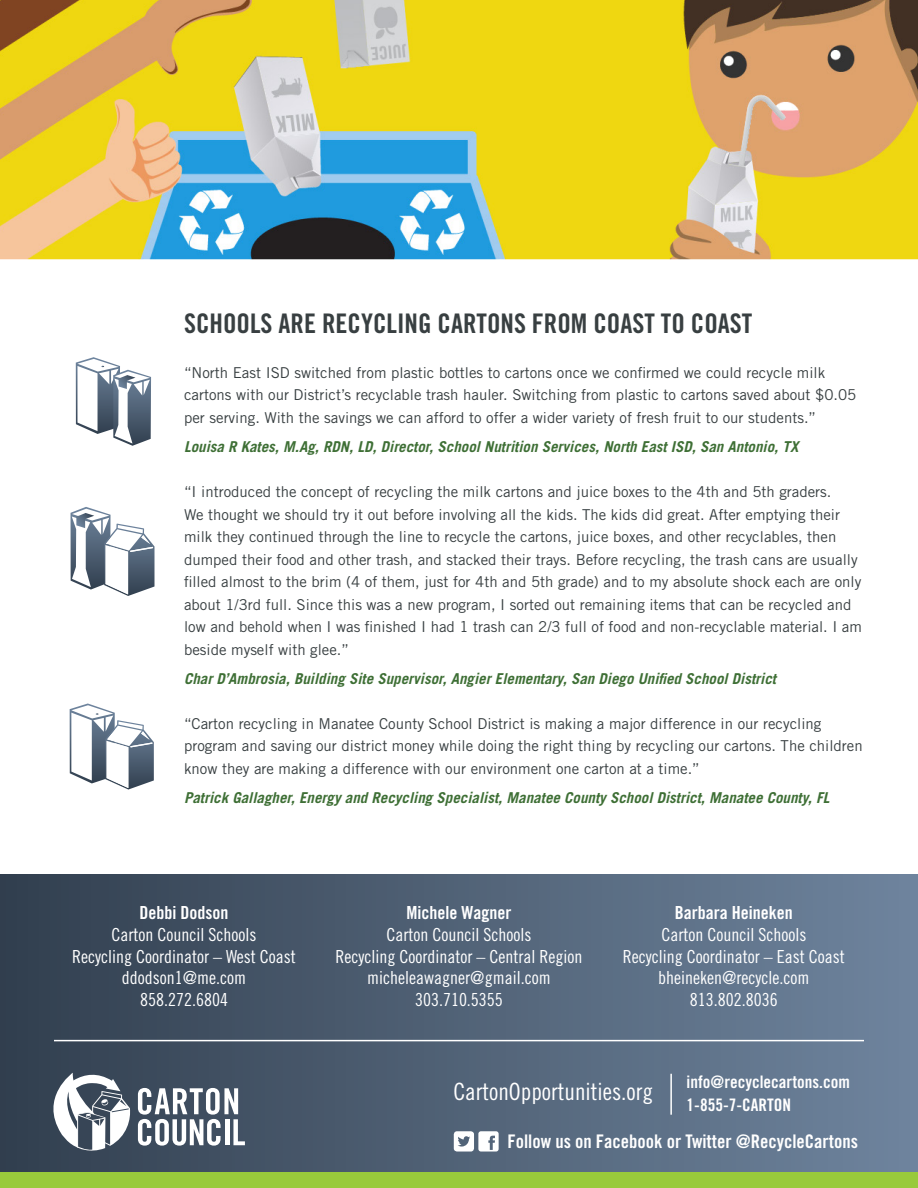
<style>
.page{position:relative;width:918px;height:1188px;background:#fff}
.page>*{position:absolute;margin:0;border:0;box-sizing:border-box;transform-origin:0 0}
.t1{font:27px "Trade Gothic Bold Cond Twenty";color:#383f41}
.t2{font:23.85px "Trade Gothic Cond Eighteen";color:#fff}
.t3{font:18.75px "Trade Gothic Bold Cond Twenty";color:#fff}
.t4{font:18px/21.6px "Trade Gothic Cond Eighteen";color:#fff;text-align:center}
.t5{font:18px "Trade Gothic Bold Cond Twenty";color:#fff}
.t6{font:17.25px "Trade Gothic Bold Cond Twenty";color:#fff}
.t7{font:15px/22.5px "Trade Gothic";color:#383f41}
.t8{font:italic 700 15px "Trade Gothic";color:#3e6f35}
</style>
<div class="page">
<div style="left:0;top:875px;width:918px;height:313px;background:linear-gradient(to right,#33404f,#70859f)"></div>
<hr style="left:54px;top:1040px;width:810px;height:1px;background:#fff">
<img style="left:0;top:0;width:918px;height:259px">
<svg style="left:76px;top:357px;width:75px;height:89px"></svg>
<svg style="left:70px;top:704px;width:84px;height:86px"></svg>
<svg style="left:71px;top:507px;width:83px;height:89px"></svg>
<div style="left:0;top:1053px;width:918px;height:135px;background:linear-gradient(to right,#323f4f,#6f859e)"></div>
<svg style="left:38px;top:1072px;width:93px;height:82px"></svg>
<svg style="left:138px;top:1088px;width:107px;height:58px"></svg>
<svg style="left:454px;top:1131px;width:45px;height:21px"></svg>
<div style="left:0;top:1173px;width:918px;height:15px;background:#99ca3b"></div>
<hr style="left:670px;top:1074px;width:2px;height:41px;background:#fff">
<p class="t1" style="left:184px;top:307px;width:570px">SCHOOLS ARE RECYCLING CARTONS FROM COAST TO COAST</p>
<p class="t7" style="left:184px;top:361px;width:674px">“North East ISD switched from plastic bottles to cartons once we confirmed we could recycle milk cartons with our District’s recyclable trash hauler. Switching from plastic to cartons saved about $0.05 per serving. With the savings we can afford to offer a wider variety of fresh fruit to our students.”</p>
<p class="t8" style="left:184px;top:438px;width:616px">Louisa R Kates, M.Ag, RDN, LD, Director, School Nutrition Services, North East ISD, San Antonio, TX</p>
<p class="t7" style="left:184px;top:480px;width:679px">“I introduced the concept of recycling the milk cartons and juice boxes to the 4th and 5th graders.<br>We thought we should try it out before involving all the kids. The kids did great. After emptying their milk they continued through the line to recycle the cartons, juice boxes, and other recyclables, then dumped their food and other trash, and stacked their trays. Before recycling, the trash cans are usually filled almost to the brim (4 of them, just for 4th and 5th grade) and to my absolute shock each are only about 1/3rd full. Since this was a new program, I sorted out remaining items that can be recycled and low and behold when I was finished I had 1 trash can 2/3 full of food and non-recyclable material. I am beside myself with glee.”</p>
<p class="t8" style="left:184px;top:669px;width:594px">Char D’Ambrosia, Building Site Supervisor, Angier Elementary, San Diego Unified School District</p>
<p class="t7" style="left:184px;top:712px;width:680px">“Carton recycling in Manatee County School District is making a major difference in our recycling program and saving our district money while doing the right thing by recycling our cartons. The children know they are making a difference with our environment one carton at a time.”</p>
<p class="t8" style="left:184px;top:789px;width:647px">Patrick Gallagher, Energy and Recycling Specialist, Manatee County School District, Manatee County, FL</p>
<p class="t5" style="left:140px;top:902px;width:90px">Debbi Dodson</p>
<p class="t4" style="left:72px;top:924px;width:225px">Carton Council Schools<br>Recycling Coordinator – West Coast</p>
<p class="t4" style="left:122px;top:967px;width:126px">ddodson1@me.com</p>
<p class="t4" style="left:140px;top:988px;width:89px">858.272.6804</p>
<p class="t5" style="left:407px;top:902px;width:106px">Michele Wagner</p>
<p class="t4" style="left:336px;top:924px;width:248px">Carton Council Schools<br>Recycling Coordinator – Central Region</p>
<p class="t4" style="left:367px;top:967px;width:185px">micheleawagner@gmail.com</p>
<p class="t4" style="left:415px;top:988px;width:89px">303.710.5355</p>
<p class="t5" style="left:675px;top:902px;width:119px">Barbara Heineken</p>
<p class="t4" style="left:623px;top:924px;width:223px">Carton Council Schools<br>Recycling Coordinator – East Coast</p>
<p class="t4" style="left:658px;top:967px;width:153px">bheineken@recycle.com</p>
<p class="t4" style="left:690px;top:988px;width:89px">813.802.8036</p>
<p class="t2" style="left:453px;top:1078px;width:201px">CartonOpportunities.org</p>
<p class="t6" style="left:687px;top:1071px;width:165px">info@recyclecartons.com</p>
<p class="t6" style="left:687px;top:1094px;width:106px">1-855-7-CARTON</p>
<p class="t3" style="left:507px;top:1130px;width:352px">Follow us on Facebook or Twitter @RecycleCartons</p>
</div>
